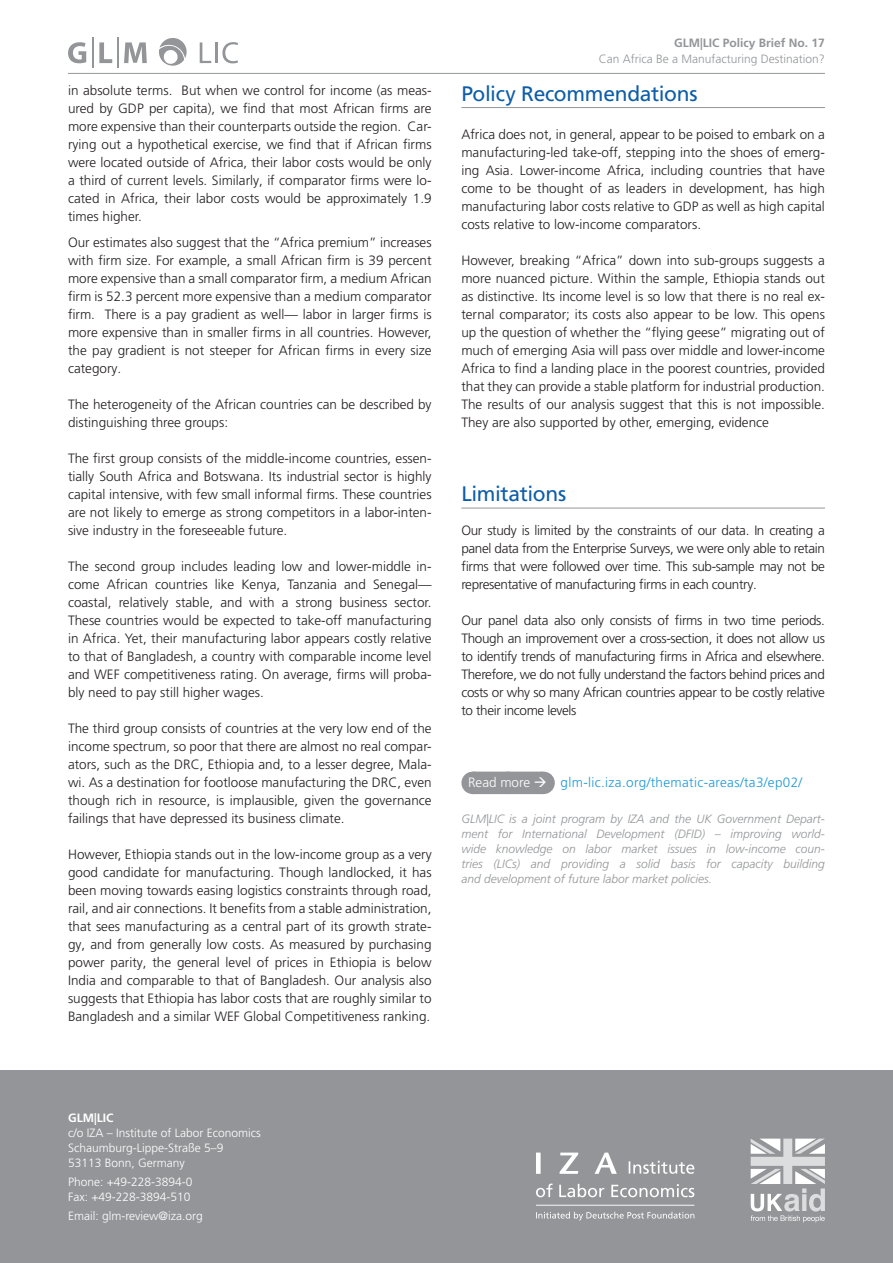
<style>
.page{position:relative;width:893px;height:1263px;background:#fff}
.page>*{position:absolute;margin:0;border:0;box-sizing:border-box;transform-origin:0 0}
.Content___H1{font:21px "Frutiger LT Pro";letter-spacing:-.015em;color:#0d5da8}
.Content___Body_Text{font:300 13.5px/18px "Frutiger LT Pro";color:#231f20;text-align:justify}
.Content___Body_Text-2{font:300 13.5px "Frutiger LT Pro";letter-spacing:.025em;color:#1d99d6}
.Content___Body_Text-3{font:italic 300 12px/15px "Frutiger LT Pro";color:#939598;text-align:justify}
.Imprint{font:300 12px "Frutiger LT Pro";color:#fff}
.Title___Verso{font:300 12px "Frutiger LT Pro";color:#939598}
.Title___Verso-2{font:700 12px "Frutiger LT Pro";color:#939598}
.Imprint-2{font:700 12px "Frutiger LT Pro";color:#fff}
.s1{color:#fff}
</style>
<div class="page">
<div style="left:0;top:1070px;width:893px;height:193px;background:#939598"></div>
<hr style="left:68px;top:73px;width:757px;height:1px;background:#939598">
<svg style="left:536px;top:1152px;width:158px;height:68px"></svg>
<svg style="left:751px;top:1138px;width:74px;height:84px"></svg>
<hr style="left:92px;top:38px;width:1px;height:30px;background:#939598">
<hr style="left:117px;top:38px;width:1px;height:30px;background:#939598">
<svg style="left:68px;top:42px;width:18px;height:21px"></svg>
<svg style="left:99px;top:42px;width:13px;height:21px"></svg>
<svg style="left:124px;top:42px;width:23px;height:21px"></svg>
<svg style="left:200px;top:42px;width:11px;height:21px"></svg>
<hr style="left:215px;top:42px;width:3px;height:21px;background:#939598">
<svg style="left:222px;top:42px;width:16px;height:21px"></svg>
<svg style="left:159px;top:38px;width:28px;height:28px"></svg>
<hr style="left:461px;top:107px;width:364px;height:1px;background:#939598">
<hr style="left:461px;top:508px;width:364px;height:1px;background:#939598">
<div style="left:473px;top:772px;width:70px;height:22px;background:#939598"></div>
<svg style="left:543px;top:772px;width:1px;height:22px"></svg>
<p class="Content___Body_Text" style="left:68px;top:82px;width:365px">in absolute terms. But when we control for income (as meas&shy;ured by GDP per capita), we find that most African firms are more expensive than their counterparts outside the region. Car&shy;rying out a hypothetical exercise, we find that if African firms were located outside of Africa, their labor costs would be only a third of current levels. Similarly, if comparator firms were lo&shy;cated in Africa, their labor costs would be approximately 1.9 times higher.</p>
<p class="Content___Body_Text" style="left:68px;top:233px;width:365px">Our estimates also suggest that the “Africa premium” increases with firm size. For example, a small African firm is 39 percent more expensive than a small comparator firm, a medium African firm is 52.3 percent more expensive than a medium comparator firm. There is a pay gradient as well— labor in larger firms is more expensive than in smaller firms in all countries. However, the pay gradient is not steeper for African firms in every size category.</p>
<p class="Content___Body_Text" style="left:68px;top:395px;width:365px">The heterogeneity of the African countries can be described by distinguishing three groups:</p>
<p class="Content___Body_Text" style="left:68px;top:449px;width:365px">The first group consists of the middle-income countries, essen&shy;tially South Africa and Botswana. Its industrial sector is highly capital intensive, with few small informal firms. These countries are not likely to emerge as strong competitors in a labor-inten&shy;sive industry in the foreseeable future.</p>
<p class="Content___Body_Text" style="left:68px;top:557px;width:365px">The second group includes leading low and lower-middle in&shy;come African countries like Kenya, Tanzania and Senegal— coastal, relatively stable, and with a strong business sector.<br>These countries would be expected to take-off manufacturing in Africa. Yet, their manufacturing labor appears costly relative to that of Bangladesh, a country with comparable income level and WEF competitiveness rating. On average, firms will proba&shy;bly need to pay still higher wages.</p>
<p class="Content___Body_Text" style="left:68px;top:719px;width:365px">The third group consists of countries at the very low end of the income spectrum, so poor that there are almost no real compar&shy;ators, such as the DRC, Ethiopia and, to a lesser degree, Mala&shy;wi. As a destination for footloose manufacturing the DRC, even though rich in resource, is implausible, given the governance failings that have depressed its business climate.</p>
<p class="Content___Body_Text" style="left:68px;top:845px;width:365px">However, Ethiopia stands out in the low-income group as a very good candidate for manufacturing. Though landlocked, it has been moving towards easing logistics constraints through road, rail, and air connections. It benefits from a stable administration, that sees manufacturing as a central part of its growth strate&shy;gy, and from generally low costs. As measured by purchasing power parity, the general level of prices in Ethiopia is below India and comparable to that of Bangladesh. Our analysis also suggests that Ethiopia has labor costs that are roughly similar to Bangladesh and a similar WEF Global Competitiveness ranking.</p>
<p class="Title___Verso-2" style="left:674px;top:35px;width:152px">GLM|LIC Policy Brief No. 17</p>
<p class="Title___Verso" style="left:599px;top:52px;width:228px">Can Africa Be a Manufacturing Destination?</p>
<p class="Content___H1" style="left:461px;top:81px;width:238px">Policy Recommendations</p>
<p class="Content___Body_Text" style="left:461px;top:125px;width:365px">Africa does not, in general, appear to be poised to embark on a manufacturing-led take-off, stepping into the shoes of emerg&shy;ing Asia. Lower-income Africa, including countries that have come to be thought of as leaders in development, has high manufacturing labor costs relative to GDP as well as high capital costs relative to low-income comparators.</p>
<p class="Content___Body_Text" style="left:461px;top:251px;width:365px">However, breaking “Africa” down into sub-groups suggests a more nuanced picture. Within the sample, Ethiopia stands out as distinctive. Its income level is so low that there is no real ex&shy;ternal comparator; its costs also appear to be low. This opens up the question of whether the “flying geese” migrating out of much of emerging Asia will pass over middle and lower-income Africa to find a landing place in the poorest countries, provided that they can provide a stable platform for industrial production.<br>The results of our analysis suggest that this is not impossible.<br>They are also supported by other, emerging, evidence</p>
<p class="Content___H1" style="left:461px;top:482px;width:106px">Limitations</p>
<p class="Content___Body_Text" style="left:461px;top:521px;width:365px">Our study is limited by the constraints of our data. In creating a panel data from the Enterprise Surveys, we were only able to retain firms that were followed over time. This sub-sample may not be representative of manufacturing firms in each country.</p>
<p class="Content___Body_Text" style="left:461px;top:611px;width:365px">Our panel data also only consists of firms in two time periods.<br>Though an improvement over a cross-section, it does not allow us to identify trends of manufacturing firms in Africa and elsewhere.<br>Therefore, we do not fully understand the factors behind prices and costs or why so many African countries appear to be costly relative to their income levels</p>
<p class="Content___Body_Text-2" style="left:468px;top:774px;width:336px"><span class="s1">Read more</span> <span class="s1">→</span> glm-lic.iza.org/thematic-areas/ta3/ep02/</p>
<p class="Content___Body_Text-3" style="left:461px;top:811px;width:365px">GLM|LIC is a joint program by IZA and the UK Government Depart&shy;ment for International Development (DFID) – improving world&shy;wide knowledge on labor market issues in low-income coun&shy;tries (LICs) and providing a solid basis for capacity building and development of future labor market policies.</p>
<p class="Imprint-2" style="left:68px;top:1110px;width:47px">GLM|LIC</p>
<p class="Imprint" style="left:68px;top:1126px;width:194px">c/o IZA – Institute of Labor Economics</p>
<p class="Imprint" style="left:68px;top:1141px;width:157px">Schaumburg-Lippe-Straße 5–9</p>
<p class="Imprint" style="left:68px;top:1156px;width:118px">53113 Bonn, Germany</p>
<p class="Imprint" style="left:68px;top:1175px;width:126px">Phone: +49-228-3894-0</p>
<p class="Imprint" style="left:68px;top:1190px;width:124px">Fax: +49-228-3894-510</p>
<p class="Imprint" style="left:68px;top:1209px;width:136px">Email: glm-review@iza.org</p>
</div>
